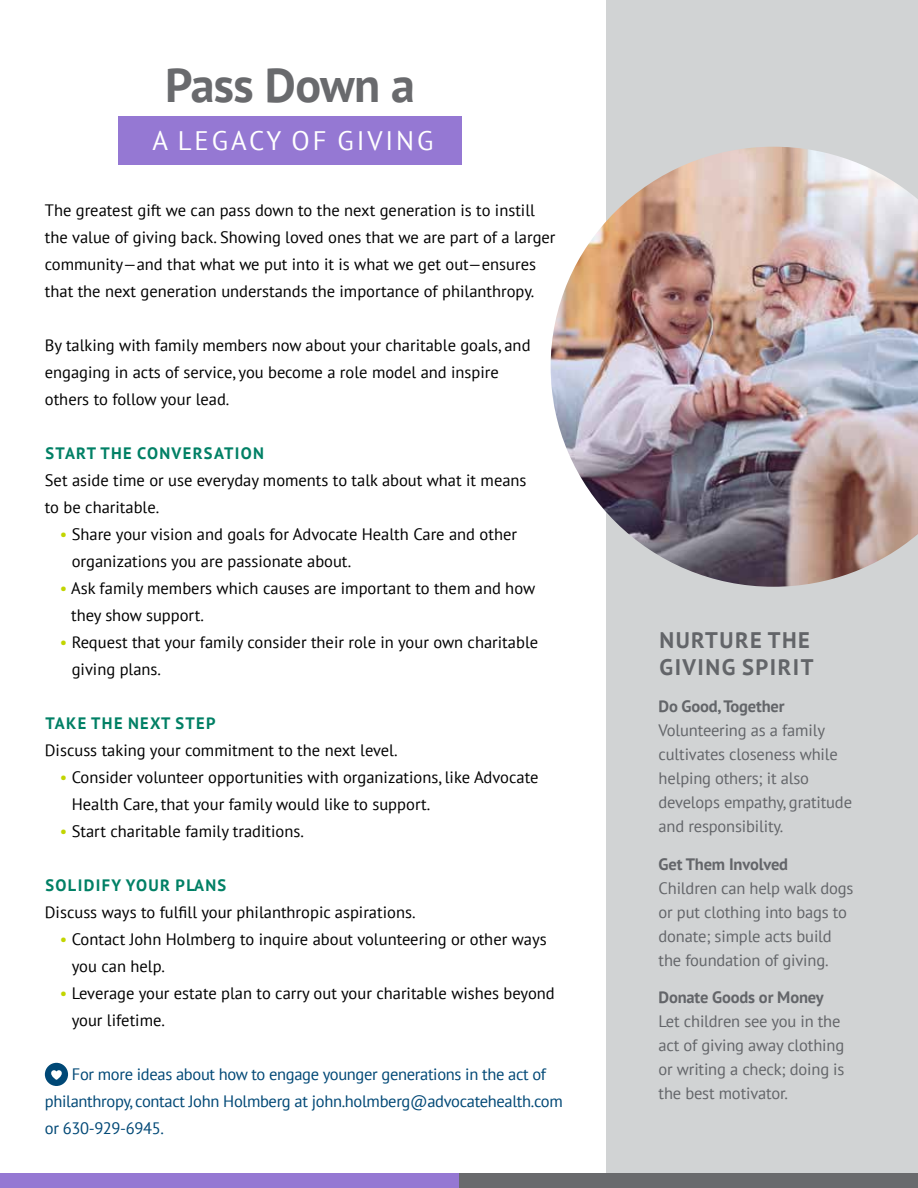
<style>
.page{position:relative;width:918px;height:1188px;background:#fff}
.page>*{position:absolute;margin:0;border:0;box-sizing:border-box;transform-origin:0 0}
.t1{font:700 48px "PT Sans";letter-spacing:-.01em;color:#696a6d}
.t2{font:26.7px "PT Sans";letter-spacing:.11em;color:#fff}
.t3{font:700 22.5px/27px "PT Sans";letter-spacing:.065em;color:#636569}
.t4{font:16.5px/27px "PT Sans";color:#000}
.t5{font:16.5px/24px "PT Sans";letter-spacing:-.01em;color:#636569}
.t6{font:16.5px/27px "PT Sans";letter-spacing:-.02em;color:#004876}
.t7{font:700 16.5px "PT Sans";letter-spacing:.08em;color:#008065}
.t8{font:700 16.5px "PT Sans";letter-spacing:-.01em;color:#636569}
.s1{color:#c2d500}
</style>
<div class="page">
<div style="left:607px;top:0;width:311px;height:1173px;background:#d1d3d4"></div>
<div style="left:0;top:1173px;width:459px;height:15px;background:#9578d3"></div>
<div style="left:459px;top:1173px;width:459px;height:15px;background:#696a6d"></div>
<div style="left:119px;top:116px;width:343px;height:49px;background:#9578d3"></div>
<svg style="left:45px;top:1063px;width:23px;height:23px"></svg>
<img style="left:551px;top:147px;width:367px;height:440px">
<h1 class="t1" style="left:165px;top:53px;width:251px">Pass Down a</h1>
<h2 class="t2" style="left:152px;top:124px;width:283px">A LEGACY OF GIVING</h2>
<p class="t4" style="left:45px;top:196px;width:512px">The greatest gift we can pass down to the next generation is to instill the value of giving back. Showing loved ones that we are part of a larger community—and that what we put into it is what we get out—ensures that the next generation understands the importance of philanthropy.</p>
<p class="t4" style="left:45px;top:331px;width:487px">By talking with family members now about your charitable goals, and engaging in acts of service, you become a role model and inspire others to follow your lead.</p>
<p class="t7" style="left:46px;top:442px;width:220px">START THE CONVERSATION</p>
<p class="t4" style="left:45px;top:466px;width:483px">Set aside time or use everyday moments to talk about what it means to be charitable.</p>
<p class="t4" style="left:72px;top:520px;width:447px;text-indent:-12px"><span class="s1">•</span> Share your vision and goals for Advocate Health Care and other organizations you are passionate about.</p>
<p class="t4" style="left:71px;top:574px;width:465px;text-indent:-11px"><span class="s1">•</span> Ask family members which causes are important to them and how they show support.</p>
<p class="t4" style="left:72px;top:628px;width:468px;text-indent:-12px"><span class="s1">•</span> Request that your family consider their role in your own charitable giving plans.</p>
<p class="t7" style="left:46px;top:712px;width:172px">TAKE THE NEXT STEP</p>
<p class="t4" style="left:45px;top:736px;width:354px">Discuss taking your commitment to the next level.</p>
<p class="t4" style="left:72px;top:763px;width:468px;text-indent:-12px"><span class="s1">•</span> Consider volunteer opportunities with organizations, like Advocate<br>Health Care, that your family would like to support.</p>
<p class="t4" style="left:60px;top:817px;width:246px"><span class="s1">•</span> Start charitable family traditions.</p>
<p class="t7" style="left:46px;top:874px;width:182px">SOLIDIFY YOUR PLANS</p>
<p class="t4" style="left:45px;top:898px;width:372px">Discuss ways to fulfill your philanthropic aspirations.</p>
<p class="t4" style="left:72px;top:925px;width:476px;text-indent:-12px"><span class="s1">•</span> Contact John Holmberg to inquire about volunteering or other ways you can help.</p>
<p class="t4" style="left:72px;top:979px;width:485px;text-indent:-12px"><span class="s1">•</span> Leverage your estate plan to carry out your charitable wishes beyond your lifetime.</p>
<p class="t6" style="left:45px;top:1060px;width:519px;text-indent:27px">For more ideas about how to engage younger generations in the act of philanthropy, contact John Holmberg at john.holmberg@advocatehealth.com or 630-929-6945.</p>
<h3 class="t3" style="left:660px;top:626px;width:155px">NURTURE THE<br>GIVING SPIRIT</h3>
<p class="t8" style="left:659px;top:695px;width:127px">Do Good, Together</p>
<p class="t5" style="left:659px;top:718px;width:195px">Volunteering as a family cultivates closeness while helping others; it also develops empathy, gratitude and responsibility.</p>
<p class="t8" style="left:659px;top:853px;width:131px">Get Them Involved</p>
<p class="t5" style="left:659px;top:876px;width:196px">Children can help walk dogs or put clothing into bags to donate; simple acts build the foundation of giving.</p>
<p class="t8" style="left:659px;top:986px;width:167px">Donate Goods or Money</p>
<p class="t5" style="left:659px;top:1009px;width:187px">Let children see you in the act of giving away clothing or writing a check; doing is the best motivator.</p>
</div>
